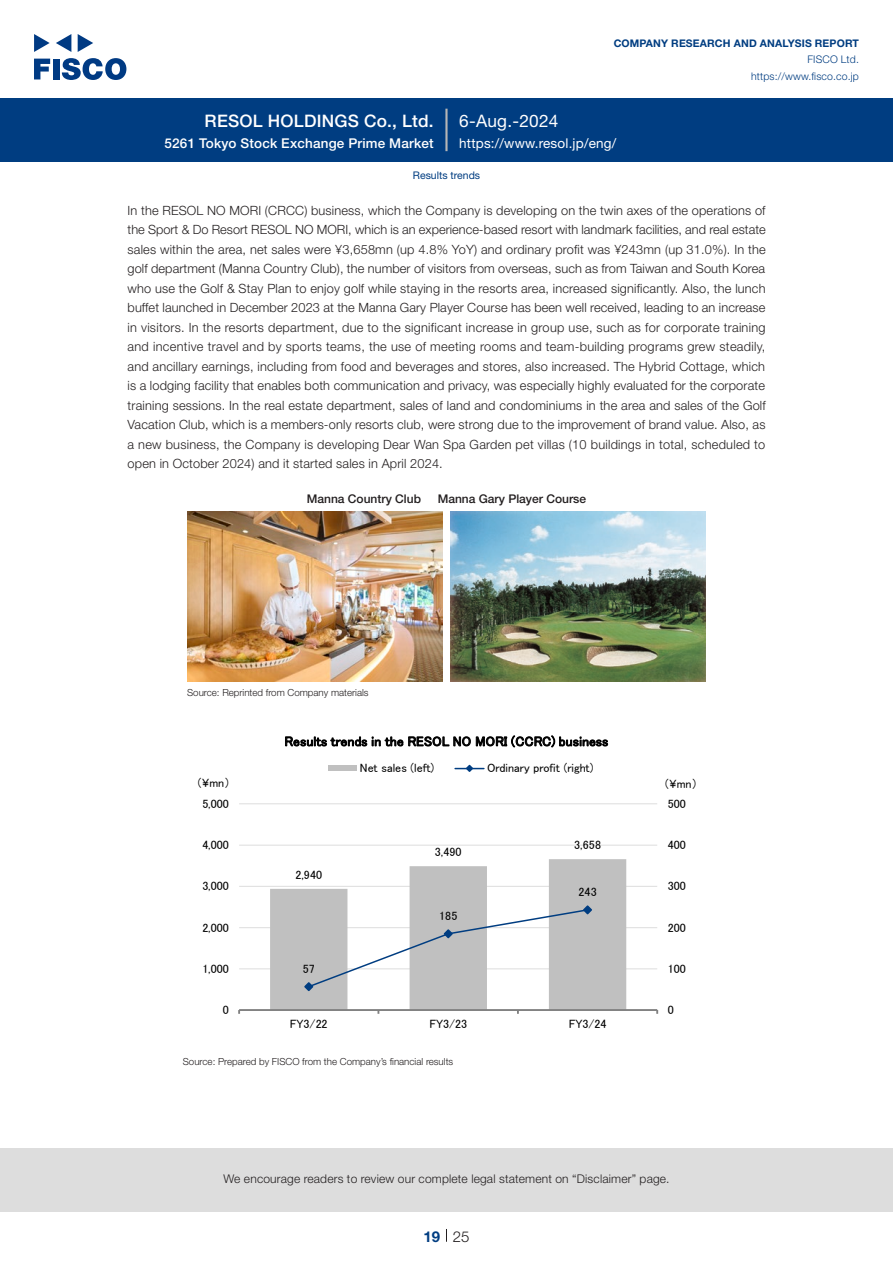
<style>
.page{position:relative;width:893px;height:1263px;background:#fff}
.page>*{position:absolute;margin:0;border:0;box-sizing:border-box;transform-origin:0 0}
.t1{font:500 17.25px "Helvetica Neue LT Std";letter-spacing:.015em;color:#fff}
.t2{font:17.25px "Helvetica Neue LT Std";letter-spacing:.015em;color:#fff}
.t3{font:300 15px "Helvetica Neue LT Std";color:#231f20}
.t4{font:700 15px "Helvetica Neue LT Std";color:#003d81}
.t5{font:13.5px "MS P Gothic";letter-spacing:.01em;color:#000}
.t6{font:500 13.5px "Helvetica Neue LT Std";letter-spacing:.015em;color:#fff}
.t7{font:13.5px "Helvetica Neue LT Std";letter-spacing:.015em;color:#fff}
.本文_e{font:300 12.75px/19.5px "Helvetica Neue LT Std";letter-spacing:.015em;color:#231f20;text-align:justify}
.t8{font:12.15px "MS P Gothic";color:#000}
.t9{font:12px "MS P Gothic";color:#000}
.t10{font:300 12px "Helvetica Neue LT Std";letter-spacing:.015em;color:#231f20}
.チャートタイトル_e{font:500 12px "Helvetica Neue LT Std";color:#231f20}
.t11{font:700 10.5px "Helvetica Neue LT Std";letter-spacing:.015em;color:#003d81}
.t12{font:300 10.5px/16.5px "Helvetica Neue LT Std";letter-spacing:.015em;color:#003d81;text-align:right}
.ヘッダー_e{font:10.5px "Helvetica Neue LT Std";color:#003d81}
.表組み基本スタイル_en{font:300 9.75px "Helvetica Neue LT Std";color:#231f20}
</style>
<div class="page">
<div style="left:0;top:1148px;width:893px;height:64px;background:#ddd"></div>
<svg style="left:34px;top:59px;width:16px;height:20px"></svg>
<div style="left:53px;top:59px;width:6px;height:20px;background:#003a83"></div>
<svg style="left:62px;top:58px;width:64px;height:22px"></svg>
<svg style="left:34px;top:34px;width:16px;height:18px"></svg>
<svg style="left:78px;top:34px;width:15px;height:18px"></svg>
<svg style="left:56px;top:34px;width:15px;height:18px"></svg>
<div style="left:0;top:98px;width:893px;height:64px;background:#003d81"></div>
<hr style="left:445px;top:109px;width:3px;height:42px;background:#b5b5b6">
<svg style="left:446px;top:1229px;width:1px;height:13px"></svg>
<img style="left:187px;top:511px;width:255px;height:170px">
<img style="left:451px;top:511px;width:255px;height:170px">
<hr style="left:239px;top:968px;width:418px;height:1px;background:#ddd">
<hr style="left:239px;top:927px;width:418px;height:1px;background:#ddd">
<hr style="left:239px;top:886px;width:418px;height:1px;background:#ddd">
<hr style="left:239px;top:845px;width:418px;height:1px;background:#ddd">
<hr style="left:239px;top:803px;width:418px;height:1px;background:#ddd">
<svg style="left:270px;top:859px;width:356px;height:150px;fill:#c0c0c0"></svg>
<hr style="left:239px;top:1009px;width:418px;height:2px;background:#808080">
<svg style="left:303px;top:904px;width:290px;height:88px"></svg>
<div style="left:328px;top:765px;width:29px;height:6px;background:#c0c0c0"></div>
<svg style="left:455px;top:764px;width:29px;height:8px"></svg>
<h1 class="t1" style="left:205px;top:110px;width:231px">RESOL HOLDINGS Co., Ltd.</h1>
<p class="t6" style="left:165px;top:135px;width:271px">5261 Tokyo Stock Exchange Prime Market</p>
<h1 class="t2" style="left:459px;top:110px;width:101px">6-Aug.-2024</h1>
<p class="t11" style="left:614px;top:37px;width:247px">COMPANY RESEARCH AND ANALYSIS REPORT</p>
<p class="t12" style="left:751px;top:51px;width:109px">FISCO Ltd. https://www.fisco.co j p.</p>
<p class="t7" style="left:459px;top:135px;width:159px">https://www.resol j p. /eng/</p>
<p class="ヘッダー_e" style="left:413px;top:169px;width:69px">Results trends</p>
<p class="本文_e" style="left:128px;top:200px;width:640px">In the RESOL NO MORI (CRCC) business, which the Company is developing on the twin axes of the operations of the Sport &amp; Do Resort RESOL NO MORI, which is an experience-based resort with landmark facilities, and real estate sales within the area, net sales were ¥3,658mn (up 4.8% YoY) and ordinary profit was ¥243mn (up 31.0% I n.) the golf department (Manna Country Club ,) the number of visitors from overseas, such as from Taiwan and South Korea who use the Golf &amp; Stay Plan to enjoy golf while staying in the resorts area, increased significantly. Also, the lunch buffet launched in December 2023 at the Manna Gary Player Course has been well received, leading to an increase in visitors In. the resorts department, due to the significant increase in group use, such as for corporate training and incentive travel and by sports teams, the use of meeting rooms and team-building programs grew steadily, and ancillary earnings, including from food and beverages and stores, also increased. The Hybrid Cottage, which is a lodging facility that enables both communication and privacy, was especially highly evaluated for the corporate training sessions In. the real estate department, sales of land and condominiums in the area and sales of the Golf Vacation Club, which is a members-only resorts club, were strong due to the improvement of brand value. Also, as a new business, the Company is developing Dear Wan Spa Garden pet villas (10 buildings in total, scheduled to open in October 2024) and it started sales in April 2024.</p>
<p class="チャートタイトル_e" style="left:438px;top:491px;width:150px">Manna Gary Player Course</p>
<p class="チャートタイトル_e" style="left:307px;top:491px;width:116px">Manna Country Club</p>
<p class="表組み基本スタイル_en" style="left:187px;top:687px;width:183px">Source: Reprinted from Company materials</p>
<p class="t9" style="left:196px;top:776px;width:36px">¥（ mn）</p>
<p class="t9" style="left:202px;top:797px;width:28px">5,000</p>
<p class="t9" style="left:202px;top:839px;width:28px">4,000</p>
<p class="t9" style="left:202px;top:880px;width:28px">3,000</p>
<p class="t9" style="left:202px;top:921px;width:28px">2,000</p>
<p class="t9" style="left:202px;top:962px;width:28px">1,000</p>
<p class="t9" style="left:223px;top:1004px;width:8px">0</p>
<p class="t5" style="left:284px;top:734px;width:325px">Results trends in the RESOL NO MORI (CCRC) business</p>
<p class="t9" style="left:487px;top:761px;width:108px">Ordinary profit (right(</p>
<p class="t9" style="left:360px;top:761px;width:76px">Net sales (left)</p>
<p class="t9" style="left:295px;top:868px;width:28px">2,940</p>
<p class="t9" style="left:303px;top:962px;width:14px">57</p>
<p class="t8" style="left:290px;top:1017px;width:39px">FY3/22</p>
<p class="t9" style="left:435px;top:845px;width:28px">3,490</p>
<p class="t9" style="left:439px;top:909px;width:20px">185</p>
<p class="t8" style="left:429px;top:1017px;width:39px">FY3/23</p>
<p class="t8" style="left:574px;top:838px;width:28px">3,658</p>
<p class="t8" style="left:578px;top:885px;width:20px">243</p>
<p class="t8" style="left:569px;top:1017px;width:39px">FY3/24</p>
<p class="表組み基本スタイル_en" style="left:183px;top:1055px;width:272px">Source: Prepared by FISCO from the Company s’ financial results</p>
<p class="t9" style="left:663px;top:778px;width:36px">（¥mn(</p>
<p class="t9" style="left:668px;top:797px;width:20px">500</p>
<p class="t9" style="left:668px;top:839px;width:20px">400</p>
<p class="t9" style="left:668px;top:880px;width:20px">300</p>
<p class="t9" style="left:668px;top:921px;width:20px">200</p>
<p class="t9" style="left:668px;top:962px;width:20px">100</p>
<p class="t9" style="left:668px;top:1004px;width:8px">0</p>
<p class="t10" style="left:223px;top:1171px;width:448px">We encourage readers to review our complete legal statement on “Disclaimer” page.</p>
<p class="t4" style="left:423px;top:1227px;width:18px">19</p>
<p class="t3" style="left:453px;top:1227px;width:18px">25</p>
</div>
